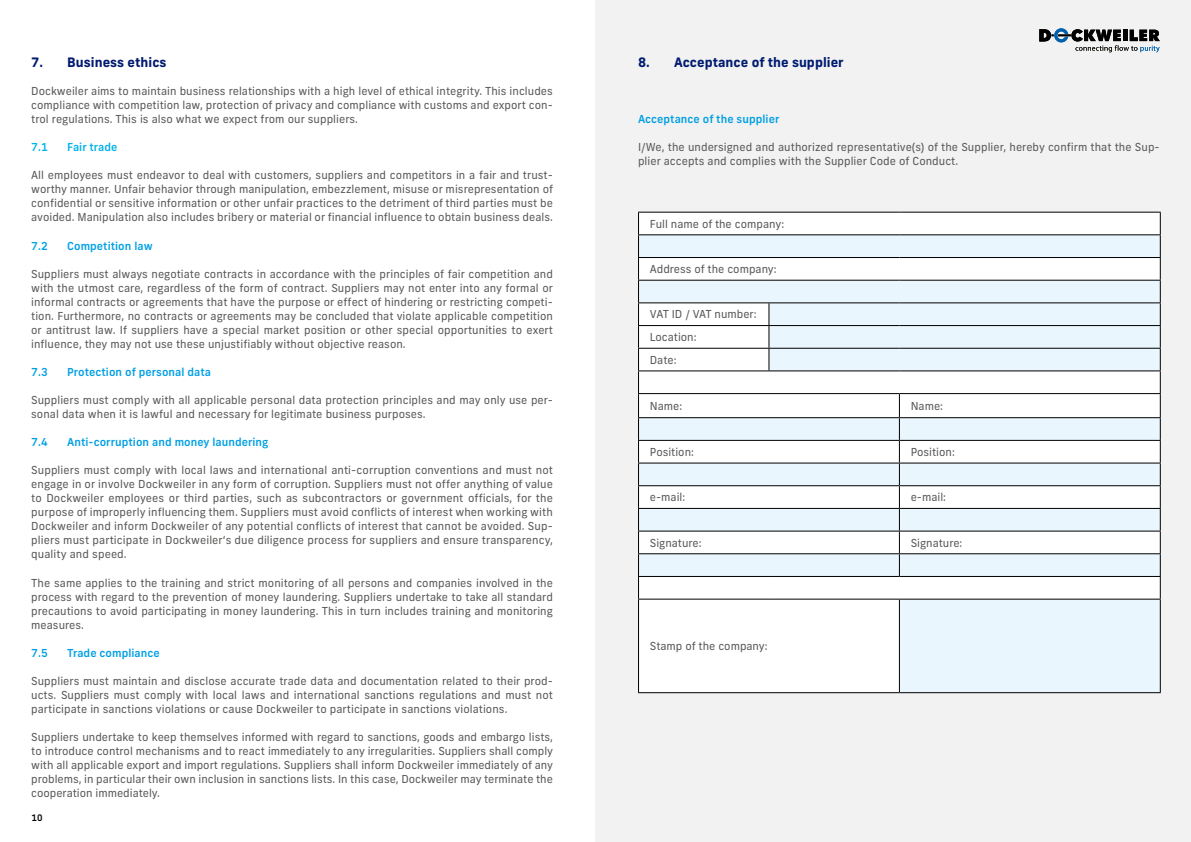
<style>
.page{position:relative;width:1191px;height:842px;background:#fff}
.page>*{position:absolute;margin:0;border:0;box-sizing:border-box;transform-origin:0 0}
.t1{font:700 13px "New Frank";letter-spacing:.005em;color:#001a70}
.t2{font:11px/14px "New Frank";letter-spacing:.005em;color:#575756;text-align:justify}
.t3{font:500 11px "New Frank";letter-spacing:.005em;color:#009fe3}
.t4{font:500 11px "New Frank";letter-spacing:.005em;color:#00a0e4}
.t5{font:500 11px "New Frank";letter-spacing:.005em;color:#00b1eb}
.t6{font:500 9px "New Frank";color:#000}
</style>
<div class="page">
<div style="left:595px;top:0;width:596px;height:842px;background:#f2f2f2"></div>
<svg style="left:1039px;top:28px;width:120px;height:24px"></svg>
<div style="left:640px;top:213px;width:519px;height:21px;background:#fff"></div>
<svg style="left:639px;top:235px;width:520px;height:457px;fill:#eaf6fe"></svg>
<hr style="left:638px;top:212px;width:131px;height:1px;background:#000">
<hr style="left:769px;top:212px;width:130px;height:1px;background:#000">
<hr style="left:899px;top:212px;width:261px;height:1px;background:#000">
<hr style="left:638px;top:234px;width:131px;height:1px;background:#000">
<hr style="left:769px;top:234px;width:130px;height:1px;background:#000">
<hr style="left:899px;top:234px;width:261px;height:1px;background:#000">
<hr style="left:638px;top:257px;width:131px;height:1px;background:#000">
<hr style="left:769px;top:257px;width:130px;height:1px;background:#000">
<hr style="left:899px;top:257px;width:261px;height:1px;background:#000">
<hr style="left:638px;top:280px;width:131px;height:1px;background:#000">
<hr style="left:769px;top:280px;width:130px;height:1px;background:#000">
<hr style="left:899px;top:280px;width:261px;height:1px;background:#000">
<hr style="left:638px;top:302px;width:131px;height:1px;background:#000">
<hr style="left:769px;top:302px;width:130px;height:1px;background:#000">
<hr style="left:899px;top:302px;width:261px;height:1px;background:#000">
<hr style="left:638px;top:325px;width:131px;height:1px;background:#000">
<hr style="left:769px;top:325px;width:130px;height:1px;background:#000">
<hr style="left:899px;top:325px;width:261px;height:1px;background:#000">
<hr style="left:638px;top:348px;width:131px;height:1px;background:#000">
<hr style="left:769px;top:348px;width:130px;height:1px;background:#000">
<svg style="left:768px;top:303px;width:1px;height:67px"></svg>
<hr style="left:899px;top:348px;width:261px;height:1px;background:#000">
<hr style="left:638px;top:370px;width:131px;height:1px;background:#000">
<hr style="left:769px;top:370px;width:130px;height:1px;background:#000">
<hr style="left:899px;top:370px;width:261px;height:1px;background:#000">
<hr style="left:638px;top:393px;width:131px;height:1px;background:#000">
<hr style="left:769px;top:393px;width:130px;height:1px;background:#000">
<hr style="left:899px;top:393px;width:261px;height:1px;background:#000">
<hr style="left:638px;top:417px;width:131px;height:1px;background:#000">
<hr style="left:769px;top:417px;width:130px;height:1px;background:#000">
<hr style="left:899px;top:417px;width:261px;height:1px;background:#000">
<hr style="left:638px;top:440px;width:131px;height:1px;background:#000">
<hr style="left:769px;top:440px;width:130px;height:1px;background:#000">
<hr style="left:899px;top:440px;width:261px;height:1px;background:#000">
<hr style="left:638px;top:463px;width:131px;height:1px;background:#000">
<hr style="left:769px;top:463px;width:130px;height:1px;background:#000">
<hr style="left:899px;top:463px;width:261px;height:1px;background:#000">
<hr style="left:638px;top:485px;width:131px;height:1px;background:#000">
<hr style="left:769px;top:485px;width:130px;height:1px;background:#000">
<hr style="left:899px;top:485px;width:261px;height:1px;background:#000">
<hr style="left:638px;top:508px;width:131px;height:1px;background:#000">
<hr style="left:769px;top:508px;width:130px;height:1px;background:#000">
<hr style="left:899px;top:508px;width:261px;height:1px;background:#000">
<hr style="left:638px;top:531px;width:131px;height:1px;background:#000">
<hr style="left:769px;top:531px;width:130px;height:1px;background:#000">
<hr style="left:899px;top:531px;width:261px;height:1px;background:#000">
<hr style="left:638px;top:553px;width:131px;height:1px;background:#000">
<hr style="left:769px;top:553px;width:130px;height:1px;background:#000">
<hr style="left:899px;top:553px;width:261px;height:1px;background:#000">
<svg style="left:899px;top:394px;width:1px;height:182px"></svg>
<hr style="left:638px;top:576px;width:131px;height:1px;background:#000">
<svg style="left:638px;top:213px;width:1px;height:386px"></svg>
<hr style="left:769px;top:576px;width:130px;height:1px;background:#000">
<hr style="left:899px;top:576px;width:261px;height:1px;background:#000">
<svg style="left:1159px;top:213px;width:1px;height:386px"></svg>
<hr style="left:638px;top:599px;width:131px;height:1px;background:#000">
<hr style="left:638px;top:600px;width:1px;height:92px;background:#000">
<hr style="left:769px;top:599px;width:130px;height:1px;background:#000">
<hr style="left:899px;top:599px;width:261px;height:1px;background:#000">
<hr style="left:899px;top:600px;width:1px;height:92px;background:#000">
<hr style="left:1159px;top:600px;width:1px;height:92px;background:#000">
<hr style="left:638px;top:692px;width:131px;height:1px;background:#000">
<hr style="left:769px;top:692px;width:130px;height:1px;background:#000">
<hr style="left:899px;top:692px;width:261px;height:1px;background:#000">
<p class="t1" style="left:31px;top:54px;width:137px">7. Business ethics</p>
<p class="t2" style="left:31px;top:84px;width:523px">Dockweiler aims to maintain business relationships with a high level of ethical integrity. This includes compliance with competition law, protection of privacy and compliance with customs and export con&shy;trol regulations. This is also what we expect from our suppliers.</p>
<p class="t5" style="left:31px;top:140px;width:18px">7.1</p>
<p class="t5" style="left:67px;top:140px;width:52px">Fair trade</p>
<p class="t2" style="left:31px;top:168px;width:523px">All employees must endeavor to deal with customers, suppliers and competitors in a fair and trust&shy;worthy manner. Unfair behavior through manipulation, embezzlement, misuse or misrepresentation of confidential or sensitive information or other unfair practices to the detriment of third parties must be avoided. Manipulation also includes bribery or material or financial influence to obtain business deals.</p>
<p class="t4" style="left:31px;top:239px;width:18px">7.2</p>
<p class="t4" style="left:67px;top:239px;width:87px">Competition law</p>
<p class="t2" style="left:31px;top:267px;width:523px">Suppliers must always negotiate contracts in accordance with the principles of fair competition and with the utmost care, regardless of the form of contract. Suppliers may not enter into any formal or informal contracts or agreements that have the purpose or effect of hindering or restricting competi&shy;tion. Furthermore, no contracts or agreements may be concluded that violate applicable competition or antitrust law. If suppliers have a special market position or other special opportunities to exert influence, they may not use these unjustifiably without objective reason.</p>
<p class="t3" style="left:31px;top:365px;width:18px">7.3</p>
<p class="t3" style="left:67px;top:365px;width:145px">Protection of personal data</p>
<p class="t2" style="left:31px;top:393px;width:523px">Suppliers must comply with all applicable personal data protection principles and may only use per&shy;sonal data when it is lawful and necessary for legitimate business purposes.</p>
<p class="t3" style="left:31px;top:435px;width:18px">7.4</p>
<p class="t3" style="left:67px;top:435px;width:203px">Anti-corruption and money laundering</p>
<p class="t2" style="left:31px;top:463px;width:523px">Suppliers must comply with local laws and international anti-corruption conventions and must not engage in or involve Dockweiler in any form of corruption. Suppliers must not offer anything of value to Dockweiler employees or third parties, such as subcontractors or government officials, for the purpose of improperly influencing them. Suppliers must avoid conflicts of interest when working with Dockweiler and inform Dockweiler of any potential conflicts of interest that cannot be avoided. Sup&shy;pliers must participate in Dockweiler‘s due diligence process for suppliers and ensure transparency, quality and speed.</p>
<p class="t2" style="left:31px;top:576px;width:523px">The same applies to the training and strict monitoring of all persons and companies involved in the process with regard to the prevention of money laundering. Suppliers undertake to take all standard precautions to avoid participating in money laundering. This in turn includes training and monitoring measures.</p>
<p class="t3" style="left:31px;top:646px;width:18px">7.5</p>
<p class="t3" style="left:67px;top:646px;width:94px">Trade compliance</p>
<p class="t2" style="left:31px;top:674px;width:523px">Suppliers must maintain and disclose accurate trade data and documentation related to their prod&shy;ucts. Suppliers must comply with local laws and international sanctions regulations and must not participate in sanctions violations or cause Dockweiler to participate in sanctions violations.</p>
<p class="t2" style="left:31px;top:730px;width:523px">Suppliers undertake to keep themselves informed with regard to sanctions, goods and embargo lists, to introduce control mechanisms and to react immediately to any irregularities. Suppliers shall comply with all applicable export and import regulations. Suppliers shall inform Dockweiler immediately of any problems, in particular their own inclusion in sanctions lists. In this case, Dockweiler may terminate the cooperation immediately.</p>
<p class="t6" style="left:32px;top:812px;width:12px">10</p>
<p class="t1" style="left:638px;top:54px;width:207px">8. Acceptance of the supplier</p>
<p class="t3" style="left:638px;top:112px;width:143px">Acceptance of the supplier</p>
<p class="t2" style="left:638px;top:140px;width:523px">I/We, the undersigned and authorized representative(s) of the Supplier, hereby confirm that the Sup&shy;plier accepts and complies with the Supplier Code of Conduct.</p>
<p class="t2" style="left:650px;top:217px;width:136px">Full name of the company:</p>
<p class="t2" style="left:650px;top:262px;width:128px">Address of the company:</p>
<p class="t2" style="left:650px;top:303px;width:108px;line-height:22.7px;text-align:left">VAT ID / VAT number:<br>Location:<br>Date:</p>
<p class="t2" style="left:650px;top:399px;width:34px">Name:</p>
<p class="t2" style="left:910px;top:399px;width:34px">Name:</p>
<p class="t2" style="left:650px;top:445px;width:46px">Position:</p>
<p class="t2" style="left:910px;top:445px;width:46px">Position:</p>
<p class="t2" style="left:650px;top:490px;width:37px">e-mail:</p>
<p class="t2" style="left:910px;top:490px;width:37px">e-mail:</p>
<p class="t2" style="left:650px;top:536px;width:53px">Signature:</p>
<p class="t2" style="left:910px;top:536px;width:53px">Signature:</p>
<p class="t2" style="left:650px;top:639px;width:119px">Stamp of the company:</p>
</div>
